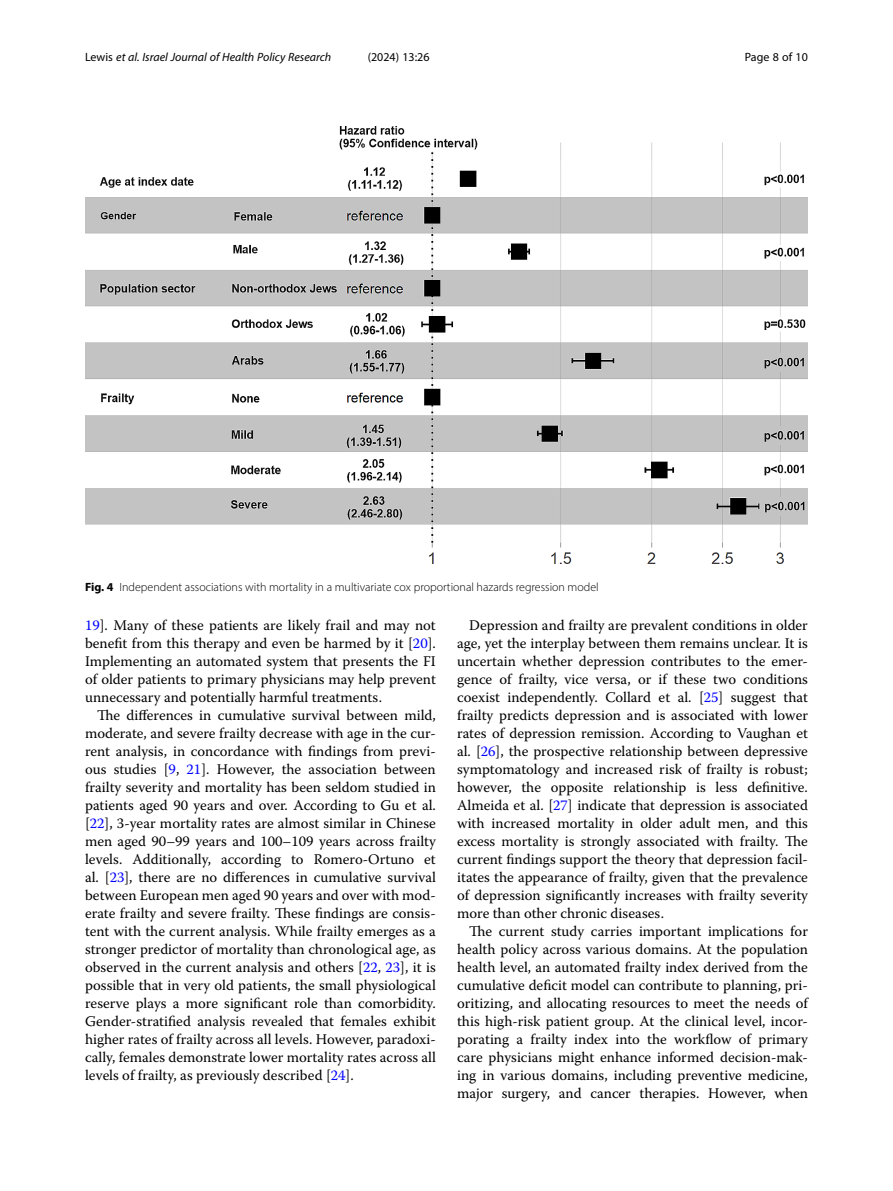
<style>
.page{position:relative;width:893px;height:1191px;background:#fff}
.page>*{position:absolute;margin:0;border:0;box-sizing:border-box;transform-origin:0 0}
.Body_Text_Indent{font:14.7px/18px "Warnock Pro";color:#000;text-align:justify}
.Figure_Caption{font:300 12px "Myriad Pro";color:#000}
.t1{font:italic 12px "Myriad Pro";color:#000}
.t2{font:12px "Myriad Pro";color:#000}
.s1{font-style:normal}
.s2{font-weight:700}
.s3{color:#00f}
</style>
<div class="page">
<img style="left:85px;top:126px;width:723px;height:437px">
<p class="t1" style="left:85px;top:50px;width:248px"><span class="s1">Lewis</span> et al. Israel Journal of Health Policy Research</p>
<p class="t2" style="left:368px;top:50px;width:63px">(2024) 13:26</p>
<p class="t2" style="left:745px;top:50px;width:65px">Page 8 of 10</p>
<p class="Figure_Caption" style="left:85px;top:579px;width:515px"><span class="s2">Fig. 4</span> Independent associations with mortality in a multivariate cox proportional hazards regression model</p>
<p class="Body_Text_Indent" style="left:85px;top:616px;width:352px"><span class="s3">19</span>]. Many of these patients are likely frail and may not benefit from this therapy and even be harmed by it [<span class="s3">20</span>].<br>Implementing an automated system that presents the FI of older patients to primary physicians may help prevent unnecessary and potentially harmful treatments.</p>
<p class="Body_Text_Indent" style="left:85px;top:706px;width:352px;text-indent:12px">The differences in cumulative survival between mild, moderate, and severe frailty decrease with age in the cur&shy;rent analysis, in concordance with findings from previ&shy;ous studies [<span class="s3">9</span>, <span class="s3">21</span>]. However, the association between frailty severity and mortality has been seldom studied in patients aged 90 years and over. According to Gu et al. [<span class="s3">22</span>], 3-year mortality rates are almost similar in Chinese men aged 90–99 years and 100–109 years across frailty levels. Additionally, according to Romero-Ortuno et al. [<span class="s3">23</span>], there are no differences in cumulative survival between European men aged 90 years and over with mod&shy;erate frailty and severe frailty. These findings are consis&shy;tent with the current analysis. While frailty emerges as a stronger predictor of mortality than chronological age, as observed in the current analysis and others [<span class="s3">22</span>, <span class="s3">23</span>], it is possible that in very old patients, the small physiological reserve plays a more significant role than comorbidity.<br>Gender-stratified analysis revealed that females exhibit higher rates of frailty across all levels. However, paradoxi&shy;cally, females demonstrate lower mortality rates across all levels of frailty, as previously described [<span class="s3">24</span>].</p>
<p class="Body_Text_Indent" style="left:457px;top:616px;width:352px;text-indent:12px">Depression and frailty are prevalent conditions in older age, yet the interplay between them remains unclear. It is uncertain whether depression contributes to the emer&shy;gence of frailty, vice versa, or if these two conditions coexist independently. Collard et al. [<span class="s3">25</span>] suggest that frailty predicts depression and is associated with lower rates of depression remission. According to Vaughan et al. [<span class="s3">26</span>], the prospective relationship between depressive symptomatology and increased risk of frailty is robust; however, the opposite relationship is less definitive.<br>Almeida et al. [<span class="s3">27</span>] indicate that depression is associated with increased mortality in older adult men, and this excess mortality is strongly associated with frailty. The current findings support the theory that depression facil&shy;itates the appearance of frailty, given that the prevalence of depression significantly increases with frailty severity more than other chronic diseases.</p>
<p class="Body_Text_Indent" style="left:457px;top:922px;width:352px;text-indent:12px">The current study carries important implications for health policy across various domains. At the population health level, an automated frailty index derived from the cumulative deficit model can contribute to planning, pri&shy;oritizing, and allocating resources to meet the needs of this high-risk patient group. At the clinical level, incor&shy;porating a frailty index into the workflow of primary care physicians might enhance informed decision-mak&shy;ing in various domains, including preventive medicine, major surgery, and cancer therapies. However, when</p>
</div>
